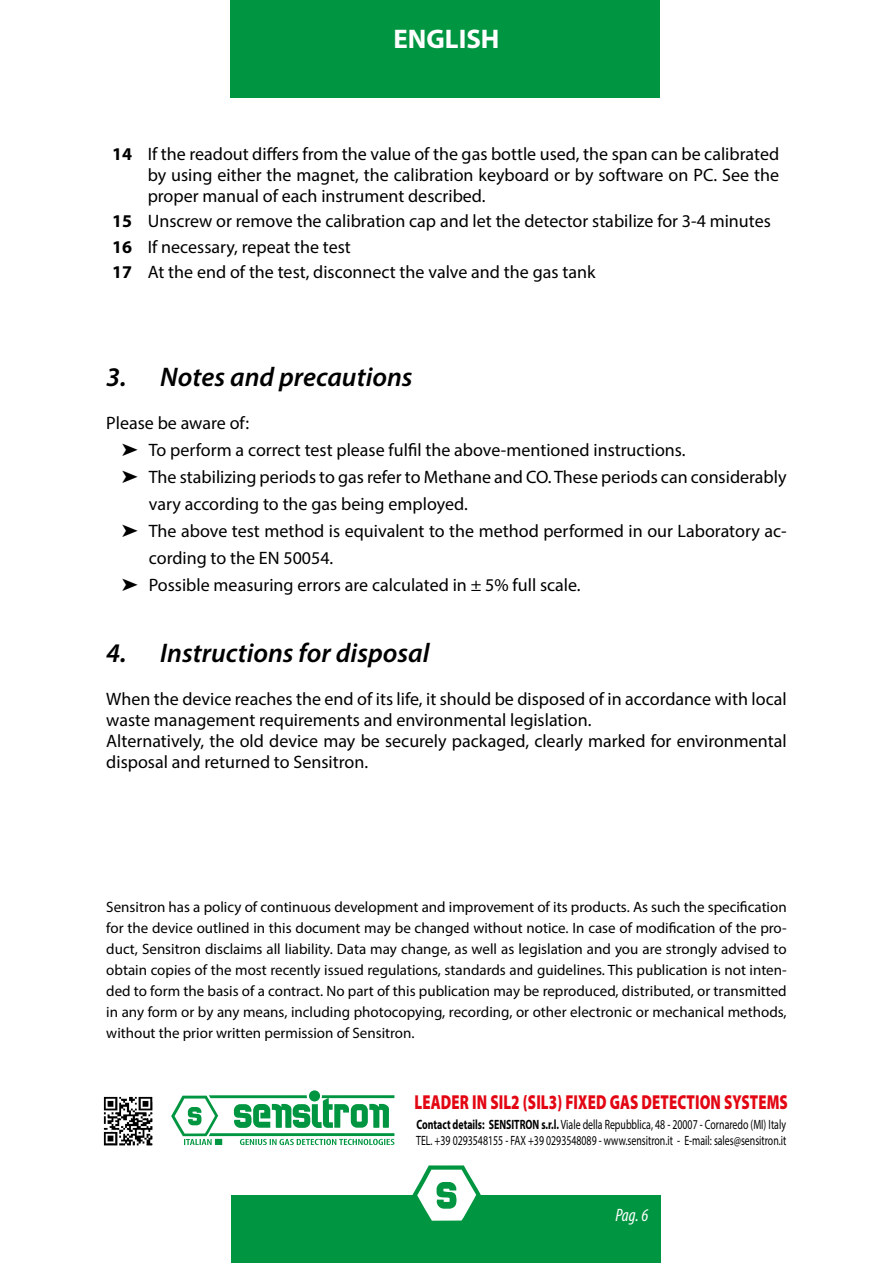
<style>
.page{position:relative;width:893px;height:1263px;background:#fff}
.page>*{position:absolute;margin:0;border:0;box-sizing:border-box;transform-origin:0 0}
.t1{font:italic 600 27px "Myriad Pro";color:#000}
.t2{font:700 27px "Myriad Pro";color:#fff}
.t3{font:900 20.25px "Myriad Pro";letter-spacing:.01em;color:#e30613;scale:.73 1}
.t4{font:18px/27px "Myriad Pro";color:#000}
.t5{font:italic condensed 18px "Myriad Pro";color:#fff}
.t6{font:15px/21px "Myriad Pro";color:#000;text-align:justify}
.t7{font:13.5px/16.2px "Myriad Pro";color:#000;scale:.73 1}
.s1{font-weight:700}
</style>
<div class="page">
<div style="left:232px;top:1195px;width:429px;height:68px;background:#009641"></div>
<div style="left:230px;top:0;width:430px;height:98px;background:#009641"></div>
<svg style="left:412px;top:1165px;width:69px;height:56px"></svg>
<img style="left:103px;top:1096px;width:50px;height:50px">
<svg style="left:171px;top:1090px;width:223px;height:55px"></svg>
<div style="left:215px;top:1139px;width:7px;height:6px;background:#009641"></div>
<div style="left:222px;top:1139px;width:8px;height:6px;background:#fff"></div>
<h1 class="t2" style="left:393px;top:22px;width:108px">ENGLISH</h1>
<p class="t4" style="left:148px;top:143px;width:633px;line-height:21px;text-align:justify;text-indent:-35px"><span class="s1">14</span> If the readout differs from the value of the gas bottle used, the span can be calibrated by using either the magnet, the calibration keyboard or by software on PC. See the proper manual of each instrument described.</p>
<p class="t4" style="left:112px;top:208px;width:660px;line-height:25.5px"><span class="s1">15</span> Unscrew or remove the calibration cap and let the detector stabilize for 3-4 minutes<br><span class="s1">16</span> If necessary, repeat the test<br><span class="s1">17</span> At the end of the test, disconnect the valve and the gas tank</p>
<h1 class="t1" style="left:106px;top:360px;width:308px">3. Notes and precautions</h1>
<p class="t4" style="left:149px;top:409px;width:639px;text-indent:-43px">Please be aware of:<br>To perform a correct test please fulfil the above-mentioned instructions.<br>The stabilizing periods to gas refer to Methane and CO. These periods can considerably vary according to the gas being employed.<br>The above test method is equivalent to the method performed in our Laboratory ac&shy;cording to the EN 50054.<br>Possible measuring errors are calculated in ± 5% full scale.</p>
<h1 class="t1" style="left:106px;top:636px;width:325px">4. Instructions for disposal</h1>
<p class="t4" style="left:106px;top:688px;width:682px;line-height:21px">When the device reaches the end of its life, it should be disposed of in accordance with local waste management requirements and environmental legislation.<br>Alternatively, the old device may be securely packaged, clearly marked for environmental disposal and returned to Sensitron.</p>
<p class="t6" style="left:106px;top:896px;width:682px">Sensitron has a policy of continuous development and improvement of its products. As such the specification for the device outlined in this document may be changed without notice. In case of modification of the pro&shy;duct, Sensitron disclaims all liability. Data may change, as well as legislation and you are strongly advised to obtain copies of the most recently issued regulations, standards and guidelines. This publication is not inten&shy;ded to form the basis of a contract. No part of this publication may be reproduced, distributed, or transmitted in any form or by any means, including photocopying, recording, or other electronic or mechanical methods, without the prior written permission of Sensitron.</p>
<p class="t3" style="left:415px;top:1089px;width:513px">LEADER IN SIL2 (SIL3) FIXED GAS DETECTION SYSTEMS</p>
<p class="t7" style="left:416px;top:1116px;width:509px"><span class="s1">Contact details: SENSITRON s.r.l.</span> Viale della Repubblica, 48 - 20007 - Cornaredo (MI) Italy<br>TEL. +39 0293548155 - FAX +39 0293548089 - www.sensitron.it - E-mail: sales@sensitron.it</p>
<p class="t5" style="left:615px;top:1204px;width:35px">Pag. 6</p>
</div>
